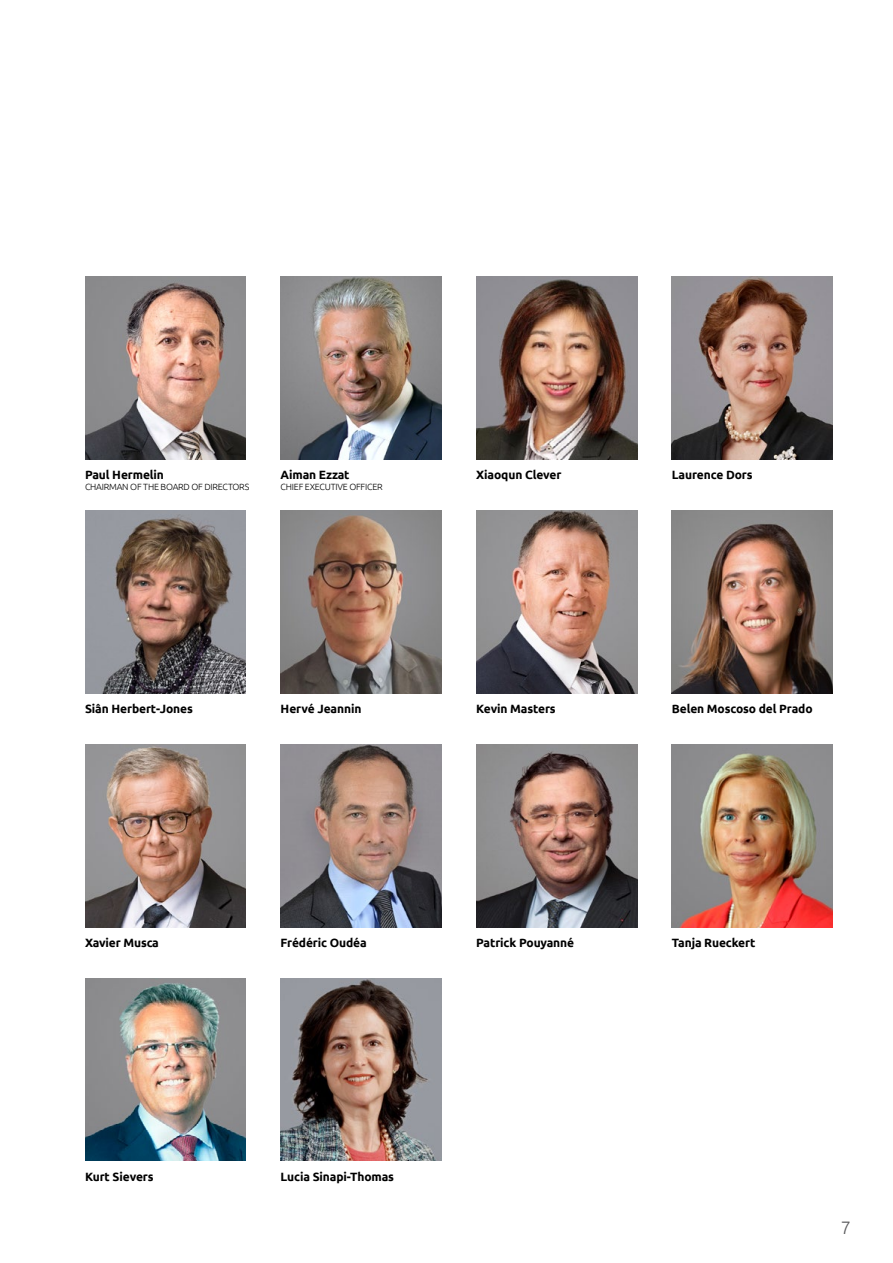
<style>
.page{position:relative;width:893px;height:1263px;background:#fff}
.page>*{position:absolute;margin:0;border:0;box-sizing:border-box;transform-origin:0 0}
.t1{font:300 18px "Ubuntu";color:#58585a}
.t2{font:700 12px "Ubuntu";letter-spacing:-.01em;color:#000}
.t3{font:300 9px "Ubuntu";letter-spacing:-.025em;color:#000}
</style>
<div class="page">
<img style="left:672px;top:276px;width:161px;height:183px">
<img style="left:476px;top:276px;width:161px;height:183px">
<img style="left:85px;top:510px;width:161px;height:183px">
<img style="left:281px;top:510px;width:160px;height:183px">
<img style="left:85px;top:744px;width:161px;height:183px">
<img style="left:281px;top:744px;width:160px;height:183px">
<img style="left:476px;top:510px;width:161px;height:183px">
<img style="left:672px;top:510px;width:161px;height:183px">
<img style="left:85px;top:276px;width:161px;height:183px">
<img style="left:281px;top:276px;width:160px;height:183px">
<img style="left:476px;top:744px;width:161px;height:183px">
<img style="left:672px;top:744px;width:161px;height:183px">
<img style="left:85px;top:978px;width:161px;height:183px">
<img style="left:281px;top:978px;width:160px;height:183px">
<p class="t2" style="left:85px;top:468px;width:80px">Paul Hermelin</p>
<p class="t2" style="left:672px;top:468px;width:82px">Laurence Dors</p>
<p class="t3" style="left:85px;top:481px;width:166px">CHAIRMAN OF THE BOARD OF DIRECTORS</p>
<p class="t2" style="left:476px;top:468px;width:87px">Xiaoqun Clever</p>
<p class="t2" style="left:281px;top:468px;width:70px">Aiman Ezzat</p>
<p class="t3" style="left:281px;top:481px;width:104px">CHIEF EXECUTIVE OFFICER</p>
<p class="t2" style="left:85px;top:701px;width:109px">Siân Herbert-Jones</p>
<p class="t2" style="left:281px;top:701px;width:82px">Hervé Jeannin</p>
<p class="t2" style="left:476px;top:701px;width:81px">Kevin Masters</p>
<p class="t2" style="left:672px;top:701px;width:142px">Belen Moscoso del Prado</p>
<p class="t2" style="left:85px;top:935px;width:75px">Xavier Musca</p>
<p class="t2" style="left:281px;top:935px;width:88px">Frédéric Oudéa</p>
<p class="t2" style="left:476px;top:935px;width:99px">Patrick Pouyanné</p>
<p class="t2" style="left:672px;top:935px;width:85px">Tanja Rueckert</p>
<p class="t2" style="left:85px;top:1169px;width:70px">Kurt Sievers</p>
<p class="t2" style="left:281px;top:1169px;width:115px">Lucia Sinapi-Thomas</p>
<h1 class="t1" style="left:840px;top:1217px;width:12px">7</h1>
</div>
